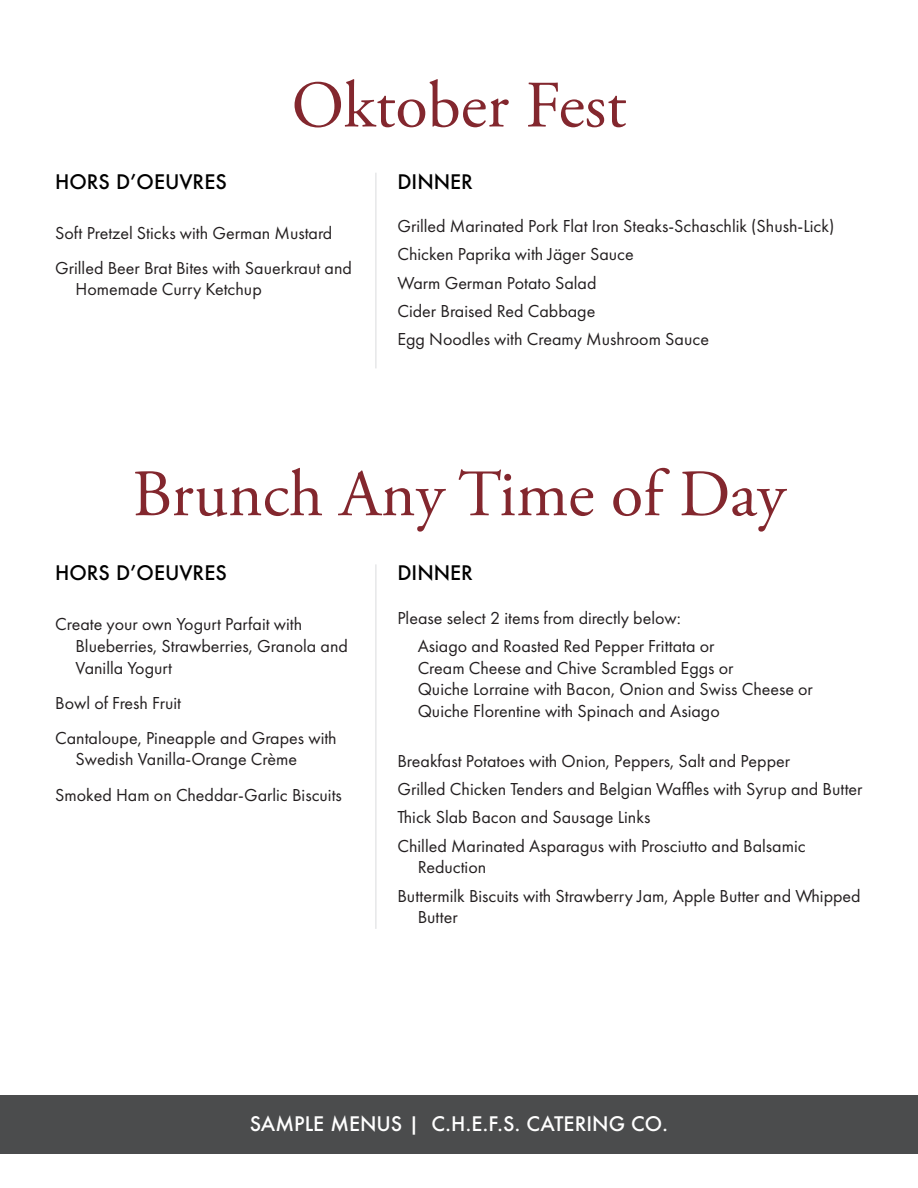
<style>
.page{position:relative;width:918px;height:1188px;background:#fff}
.page>*{position:absolute;margin:0;border:0;box-sizing:border-box;transform-origin:0 0}
.t1{font:66.15px "Adobe Garamond Pro";color:#83272e}
.t2{font:500 19.5px "Futura";color:#000}
.t3{font:500 19.5px "Futura";color:#fff}
.t4{font:18px/28.3px "Futura PT";color:#231f20}
</style>
<div class="page">
<div style="left:0;top:1095px;width:918px;height:58px;background:#4b4c4d"></div>
<hr style="left:375px;top:173px;width:2px;height:195px;background:#e6e7e9">
<hr style="left:375px;top:564px;width:2px;height:365px;background:#e6e7e9">
<h1 class="t1" style="left:292px;top:66px;width:336px">Oktober Fest</h1>
<p class="t2" style="left:55px;top:168px;width:173px">HORS D’OEUVRES</p>
<p class="t4" style="left:55px;top:215px;width:298px;line-height:35.1px">Soft Pretzel Sticks with German Mustard<br>Grilled Beer Brat Bites with Sauerkraut and</p>
<p class="t4" style="left:75px;top:275px;width:188px">Homemade Curry Ketchup</p>
<p class="t2" style="left:397px;top:168px;width:77px">DINNER</p>
<p class="t4" style="left:397px;top:212px;width:438px">Grilled Marinated Pork Flat Iron Steaks-Schaschlik (Shush-Lick)<br>Chicken Paprika with Jäger Sauce<br>Warm German Potato Salad<br>Cider Braised Red Cabbage<br>Egg Noodles with Creamy Mushroom Sauce</p>
<h1 class="t1" style="left:132px;top:454px;width:655px">Brunch Any Time of Day</h1>
<p class="t2" style="left:397px;top:560px;width:77px">DINNER</p>
<p class="t4" style="left:418px;top:603px;width:298px;text-indent:-20px">Please select 2 items from directly below:<br>Asiago and Roasted Red Pepper Frittata or</p>
<p class="t4" style="left:418px;top:657px;width:397px;line-height:21.6px">Cream Cheese and Chive Scrambled Eggs or<br>Quiche Lorraine with Bacon, Onion and Swiss Cheese or<br>Quiche Florentine with Spinach and Asiago</p>
<p class="t4" style="left:397px;top:747px;width:467px">Breakfast Potatoes with Onion, Peppers, Salt and Pepper<br>Grilled Chicken Tenders and Belgian Waffles with Syrup and Butter Thick Slab Bacon and Sausage Links<br>Chilled Marinated Asparagus with Prosciutto and Balsamic</p>
<p class="t4" style="left:397px;top:853px;width:465px;text-indent:20px">Reduction<br>Buttermilk Biscuits with Strawberry Jam, Apple Butter and Whipped</p>
<p class="t4" style="left:418px;top:903px;width:41px">Butter</p>
<p class="t2" style="left:55px;top:560px;width:173px">HORS D’OEUVRES</p>
<p class="t4" style="left:75px;top:614px;width:274px;line-height:21.6px;text-indent:-20px">Create your own Yogurt Parfait with<br>Blueberries, Strawberries, Granola and<br>Vanilla Yogurt</p>
<p class="t4" style="left:55px;top:685px;width:283px;line-height:35.1px">Bowl of Fresh Fruit<br>Cantaloupe, Pineapple and Grapes with</p>
<p class="t4" style="left:55px;top:742px;width:288px;line-height:35.1px;text-indent:20px">Swedish Vanilla-Orange Crème<br>Smoked Ham on Cheddar-Garlic Biscuits</p>
<p class="t3" style="left:250px;top:1110px;width:420px">SAMPLE MENUS | C.H.E.F.S. CATERING CO.</p>
</div>
